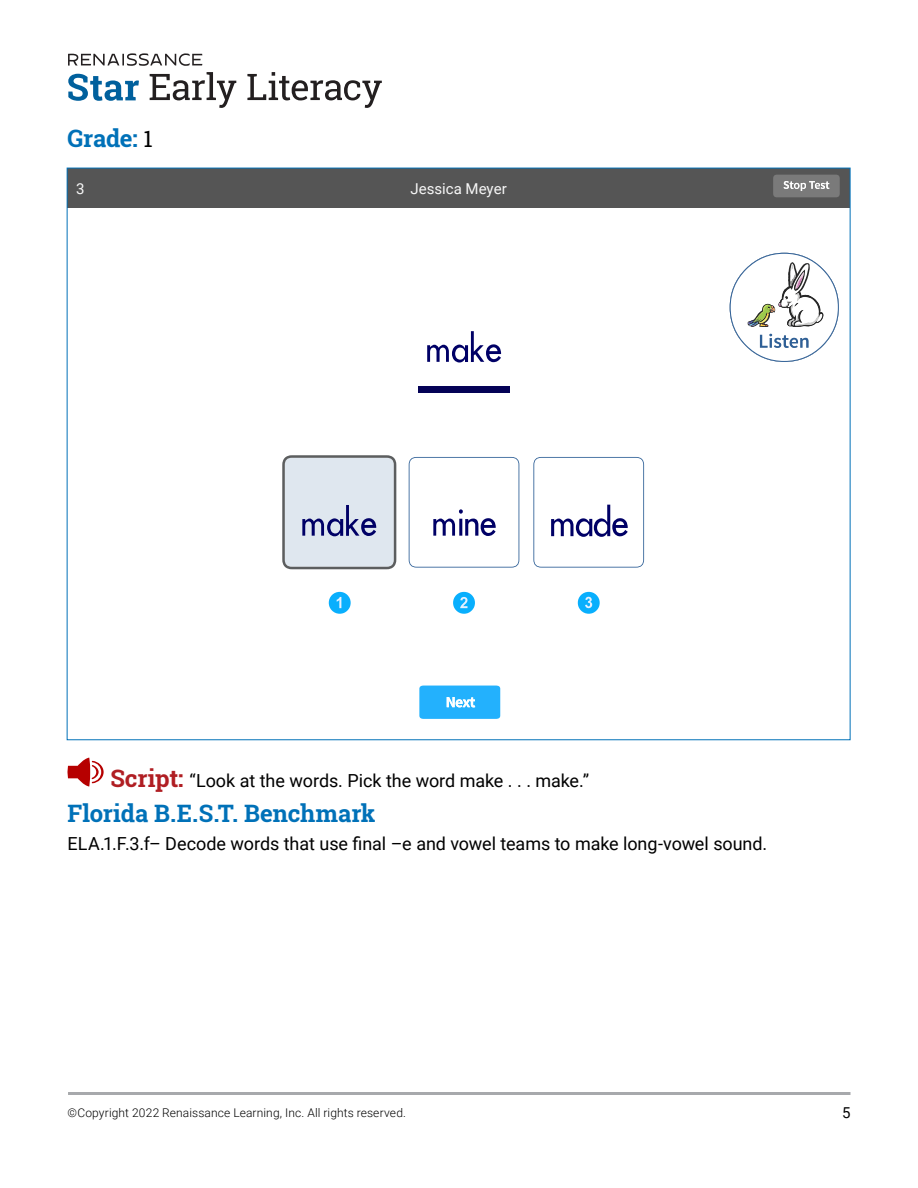
<style>
.page{position:relative;width:918px;height:1188px;background:#fff}
.page>*{position:absolute;margin:0;border:0;box-sizing:border-box;transform-origin:0 0}
.t1{font:700 24px "Roboto Slab";letter-spacing:-.005em;color:#0071b8}
.t2{font:18px "Roboto";letter-spacing:-.005em;color:#000}
.t3{font:15px "Roboto";color:#f7f7f7}
.t4{font:15px "Roboto";color:#000}
.t5{font:300 12px "Roboto";letter-spacing:.01em;color:#000}
.s1{font-weight:400;font-size:22.5px;color:#000}
.s2{font-family:"Roboto Slab";font-weight:700;font-size:24px;color:#b01e23}
</style>
<div class="page">
<svg style="left:68px;top:74px;width:71px;height:27px"></svg>
<svg style="left:150px;top:72px;width:86px;height:36px"></svg>
<svg style="left:247px;top:72px;width:135px;height:36px"></svg>
<svg style="left:68px;top:53px;width:134px;height:13px"></svg>
<hr style="left:68px;top:1092px;width:783px;height:3px;background:#a7a9ac">
<svg style="left:68px;top:758px;width:36px;height:29px"></svg>
<svg style="left:419px;top:686px;width:81px;height:33px;background:#34b7fd"></svg>
<svg style="left:329px;top:592px;width:22px;height:22px"></svg>
<svg style="left:578px;top:592px;width:22px;height:22px"></svg>
<svg style="left:453px;top:592px;width:22px;height:22px"></svg>
<svg style="left:729px;top:252px;width:110px;height:110px"></svg>
<div style="left:418px;top:386px;width:92px;height:7px;background:#040256"></div>
<svg style="left:427px;top:331px;width:74px;height:32px"></svg>
<div style="left:67px;top:168px;width:783px;height:40px;background:#555"></div>
<div style="left:773px;top:175px;width:67px;height:22px;background:#7a7a7a;border-radius:4px"></div>
<svg style="left:784px;top:181px;width:45px;height:10px"></svg>
<svg style="left:533px;top:457px;width:111px;height:111px"></svg>
<svg style="left:409px;top:457px;width:110px;height:111px"></svg>
<svg style="left:282px;top:455px;width:114px;height:114px;background:#ccd3df"></svg>
<h1 class="t1" style="left:68px;top:121px;width:87px">Grade: <span class="s1">1</span></h1>
<p class="t3" style="left:76px;top:178px;width:10px">3</p>
<p class="t3" style="left:411px;top:178px;width:98px">Jessica Meyer</p>
<p class="t2" style="left:110px;top:768px;width:480px"><span class="s2">Script:</span> “Look at the words. Pick the word make . . . make.”</p>
<h1 class="t1" style="left:68px;top:797px;width:310px">Florida B.E.S.T. Benchmark</h1>
<p class="t2" style="left:68px;top:831px;width:701px">ELA.1.F.3.f– Decode words that use final –e and vowel teams to make long-vowel sound.</p>
<p class="t5" style="left:68px;top:1104px;width:340px">©Copyright 2022 Renaissance Learning, Inc. All rights reserved.</p>
<p class="t4" style="left:842px;top:1102px;width:10px">5</p>
</div>
